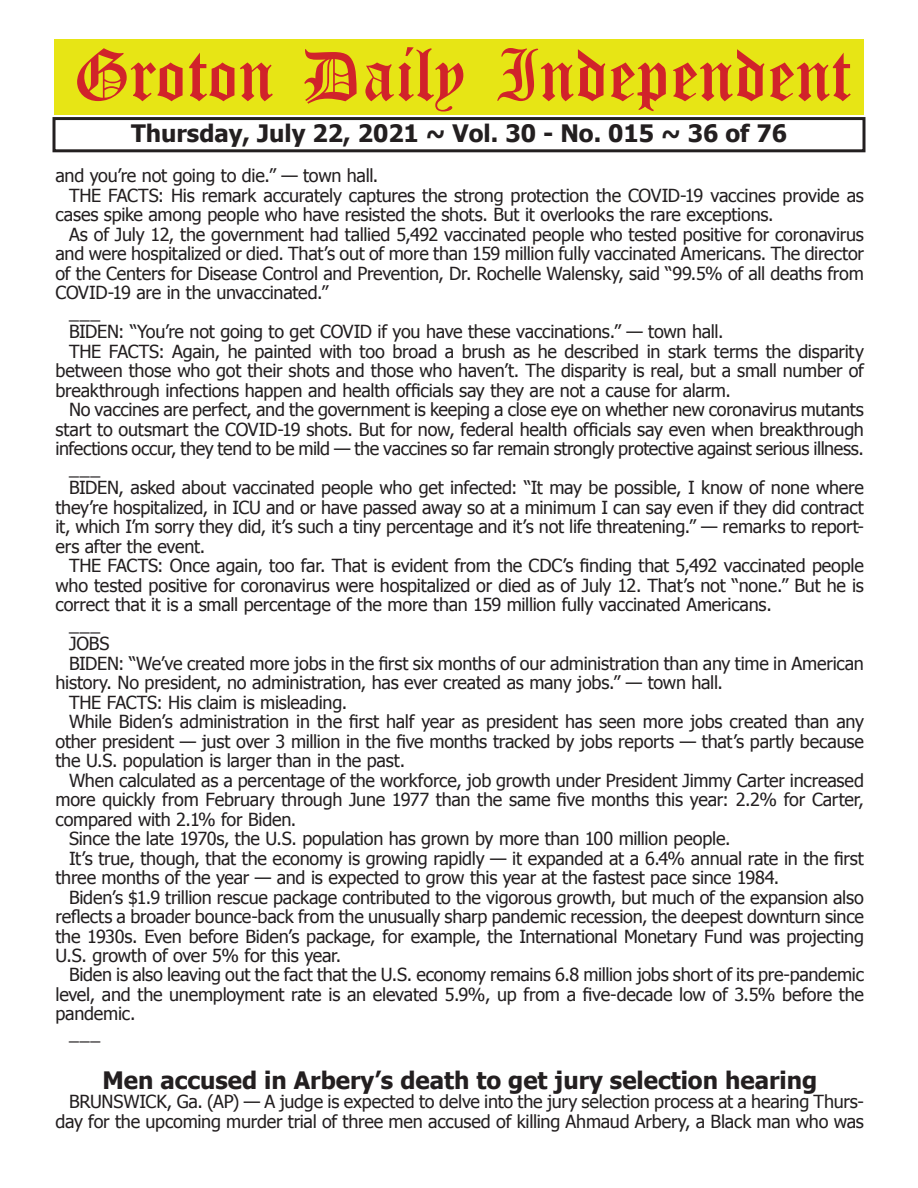
<style>
.page{position:relative;width:918px;height:1188px;background:#fff}
.page>*{position:absolute;margin:0;border:0;box-sizing:border-box;transform-origin:0 0}
.t1{font:54px "Old English Five";color:#d1232a}
.t2{font:700 24px "Tahoma";color:#231f20}
.t3{font:18px/19.5px "Tahoma";letter-spacing:-.015em;color:#231f20;text-align:right}
</style>
<div class="page">
<div style="left:52px;top:117px;width:814px;height:35px;border:3px solid #231f20"></div>
<div style="left:54px;top:40px;width:810px;height:75px;background:#e7e515"></div>
<h1 class="t1" style="left:73px;top:50px;width:779px">Groton Daily Independent</h1>
<h2 class="t2" style="left:131px;top:116px;width:657px">Thursday, July 22, 2021 ~ Vol. 30 - No. 015 ~ 36 of 76</h2>
<p class="t3" style="left:56px;top:165px;width:324px">and you’re not going to die.” — town hall.</p>
<p class="t3" style="left:69px;top:185px;width:796px">THE FACTS: His remark accurately captures the strong protection the COVID-19 vaccines provide as</p>
<p class="t3" style="left:56px;top:204px;width:720px">cases spike among people who have resisted the shots. But it overlooks the rare exceptions.</p>
<p class="t3" style="left:69px;top:224px;width:796px">As of July 12, the government had tallied 5,492 vaccinated people who tested positive for coronavirus</p>
<p class="t3" style="left:56px;top:243px;width:810px">and were hospitalized or died. That’s out of more than 159 million fully vaccinated Americans. The director</p>
<p class="t3" style="left:56px;top:263px;width:810px">of the Centers for Disease Control and Prevention, Dr. Rochelle Walensky, said “99.5% of all deaths from</p>
<p class="t3" style="left:56px;top:282px;width:274px">COVID-19 are in the unvaccinated.”</p>
<p class="t3" style="left:69px;top:302px;width:33px">___</p>
<p class="t3" style="left:69px;top:321px;width:656px">BIDEN: “You’re not going to get COVID if you have these vaccinations.” — town hall.</p>
<p class="t3" style="left:69px;top:341px;width:797px">THE FACTS: Again, he painted with too broad a brush as he described in stark terms the disparity</p>
<p class="t3" style="left:56px;top:360px;width:810px">between those who got their shots and those who haven’t. The disparity is real, but a small number of</p>
<p class="t3" style="left:56px;top:380px;width:677px">breakthrough infections happen and health officials say they are not a cause for alarm.</p>
<p class="t3" style="left:69px;top:399px;width:796px">No vaccines are perfect, and the government is keeping a close eye on whether new coronavirus mutants</p>
<p class="t3" style="left:56px;top:419px;width:810px">start to outsmart the COVID-19 shots. But for now, federal health officials say even when breakthrough</p>
<p class="t3" style="left:56px;top:438px;width:810px">infections occur, they tend to be mild — the vaccines so far remain strongly protective against serious illness.</p>
<p class="t3" style="left:69px;top:458px;width:33px">___</p>
<p class="t3" style="left:69px;top:477px;width:796px">BIDEN, asked about vaccinated people who get infected: “It may be possible, I know of none where</p>
<p class="t3" style="left:56px;top:497px;width:810px">they’re hospitalized, in ICU and or have passed away so at a minimum I can say even if they did contract</p>
<p class="t3" style="left:56px;top:516px;width:810px">it, which I’m sorry they did, it’s such a tiny percentage and it’s not life threatening.” — remarks to report-</p>
<p class="t3" style="left:56px;top:536px;width:151px">ers after the event.</p>
<p class="t3" style="left:69px;top:555px;width:796px">THE FACTS: Once again, too far. That is evident from the CDC’s finding that 5,492 vaccinated people</p>
<p class="t3" style="left:56px;top:575px;width:810px">who tested positive for coronavirus were hospitalized or died as of July 12. That’s not “none.” But he is</p>
<p class="t3" style="left:56px;top:594px;width:718px">correct that it is a small percentage of the more than 159 million fully vaccinated Americans.</p>
<p class="t3" style="left:69px;top:613px;width:33px">___</p>
<p class="t3" style="left:69px;top:633px;width:42px">JOBS</p>
<p class="t3" style="left:69px;top:652px;width:797px">BIDEN: “We’ve created more jobs in the first six months of our administration than any time in American</p>
<p class="t3" style="left:56px;top:672px;width:669px">history. No president, no administration, has ever created as many jobs.” — town hall.</p>
<p class="t3" style="left:69px;top:691px;width:280px">THE FACTS: His claim is misleading.</p>
<p class="t3" style="left:69px;top:711px;width:796px">While Biden’s administration in the first half year as president has seen more jobs created than any</p>
<p class="t3" style="left:56px;top:730px;width:810px">other president — just over 3 million in the five months tracked by jobs reports — that’s partly because</p>
<p class="t3" style="left:56px;top:750px;width:351px">the U.S. population is larger than in the past.</p>
<p class="t3" style="left:69px;top:769px;width:796px">When calculated as a percentage of the workforce, job growth under President Jimmy Carter increased</p>
<p class="t3" style="left:56px;top:789px;width:810px">more quickly from February through June 1977 than the same five months this year: 2.2% for Carter,</p>
<p class="t3" style="left:56px;top:808px;width:242px">compared with 2.1% for Biden.</p>
<p class="t3" style="left:69px;top:828px;width:663px">Since the late 1970s, the U.S. population has grown by more than 100 million people.</p>
<p class="t3" style="left:69px;top:847px;width:796px">It’s true, though, that the economy is growing rapidly — it expanded at a 6.4% annual rate in the first</p>
<p class="t3" style="left:56px;top:867px;width:725px">three months of the year — and is expected to grow this year at the fastest pace since 1984.</p>
<p class="t3" style="left:69px;top:886px;width:796px">Biden’s $1.9 trillion rescue package contributed to the vigorous growth, but much of the expansion also</p>
<p class="t3" style="left:56px;top:906px;width:810px">reflects a broader bounce-back from the unusually sharp pandemic recession, the deepest downturn since</p>
<p class="t3" style="left:56px;top:925px;width:810px">the 1930s. Even before Biden’s package, for example, the International Monetary Fund was projecting</p>
<p class="t3" style="left:56px;top:945px;width:287px">U.S. growth of over 5% for this year.</p>
<p class="t3" style="left:69px;top:964px;width:797px">Biden is also leaving out the fact that the U.S. economy remains 6.8 million jobs short of its pre-pandemic</p>
<p class="t3" style="left:56px;top:984px;width:810px">level, and the unemployment rate is an elevated 5.9%, up from a five-decade low of 3.5% before the</p>
<p class="t3" style="left:56px;top:1003px;width:82px">pandemic.</p>
<p class="t3" style="left:69px;top:1023px;width:33px">___</p>
<h2 class="t2" style="left:102px;top:1063px;width:716px">Men accused in Arbery’s death to get jury selection hearing</h2>
<p class="t3" style="left:56px;top:1091px;width:810px">BRUNSWICK, Ga. (AP) — A judge is expected to delve into the jury selection process at a hearing Thurs&shy;day for the upcoming murder trial of three men accused of killing Ahmaud Arbery, a Black man who was</p>
</div>
